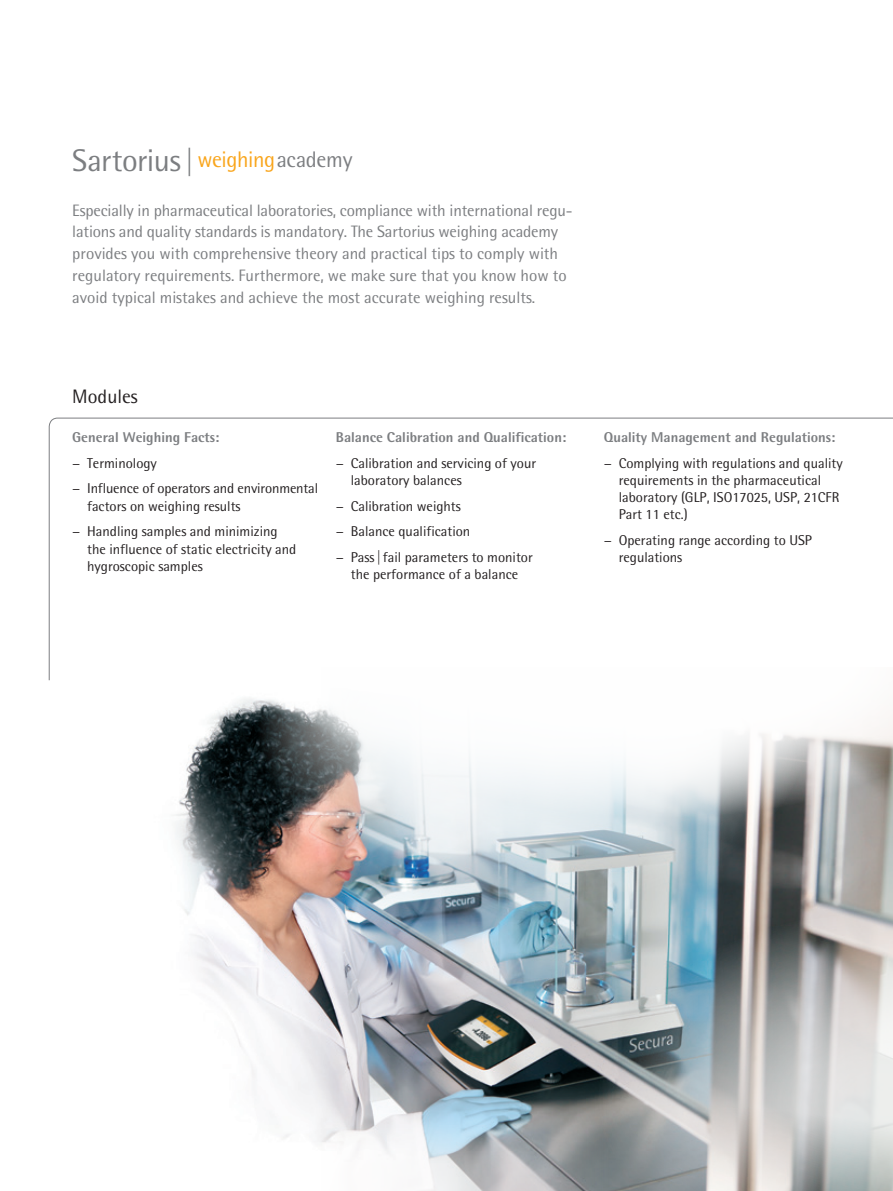
<style>
.page{position:relative;width:893px;height:1191px;background:#fff}
.page>*{position:absolute;margin:0;border:0;box-sizing:border-box;transform-origin:0 0}
.t1{font:31.35px "Sartorius Rotis Sans";letter-spacing:-.02em;color:#7c7e81}
.t2{font:19.5px "Sartorius Rotis Sans 2013";color:#231f20}
.t3{font:16.5px/21.8px "Sartorius Rotis Sans 2013";color:#7c7e81}
.t4{font:14.25px/17.2px "Sartorius Rotis Sans 2013";color:#231f20}
.t5{font:800 14.25px "Sartorius Rotis Sans 2013";color:#7c7e81}
.s1{font-size:27.9px}
.s2{font-size:22.5px;color:#f9a51b}
.s3{font-size:22.5px}
</style>
<div class="page">
<img style="left:199px;top:838px;width:394px;height:353px">
<svg style="left:199px;top:698px;width:694px;height:140px"></svg>
<svg style="left:48px;top:608px;width:151px;height:352px"></svg>
<svg style="left:593px;top:906px;width:300px;height:285px;background:#afb5b6"></svg>
<img style="left:254px;top:698px;width:558px;height:217px">
<svg style="left:49px;top:417px;width:844px;height:264px"></svg>
<h1 class="t1" style="left:72px;top:142px;width:282px">Sartorius <span class="s1">|</span> <span class="s2">weighing</span><span class="s3">academy</span></h1>
<p class="t3" style="left:72px;top:199px;width:502px">Especially in pharmaceutical laboratories, compliance with international regu&shy;lations and quality standards is mandatory. The Sartorius weighing academy provides you with comprehensive theory and practical tips to comply with regulatory requirements. Furthermore, we make sure that you know how to avoid typical mistakes and achieve the most accurate weighing results.</p>
<h2 class="t2" style="left:72px;top:385px;width:67px">Modules</h2>
<p class="t5" style="left:72px;top:428px;width:149px">General Weighing Facts:</p>
<p class="t4" style="left:72px;top:450px;width:247px;line-height:25.8px">− Terminology<br>− Influence of operators and environmental</p>
<p class="t4" style="left:72px;top:493px;width:207px;line-height:25.8px;text-indent:15px">factors on weighing results<br>− Handling samples and minimizing</p>
<p class="t4" style="left:87px;top:540px;width:211px">the influence of static electricity and hygroscopic samples</p>
<p class="t5" style="left:336px;top:428px;width:232px">Balance Calibration and Qualification:</p>
<p class="t4" style="left:351px;top:454px;width:187px;text-indent:-15px">− Calibration and servicing of your laboratory balances</p>
<p class="t4" style="left:336px;top:493px;width:198px;line-height:25.8px">− Calibration weights<br>− Balance qualification<br>− Pass|fail parameters to monitor</p>
<p class="t4" style="left:351px;top:566px;width:169px">the performance of a balance</p>
<p class="t5" style="left:604px;top:428px;width:233px">Quality Management and Regulations:</p>
<p class="t4" style="left:619px;top:454px;width:226px;text-indent:-15px">− Complying with regulations and quality requirements in the pharmaceutical laboratory (GLP, ISO17025, USP, 21CFR<br>Part 11 etc.)</p>
<p class="t4" style="left:619px;top:531px;width:195px;text-indent:-15px">− Operating range according to USP regulations</p>
</div>
